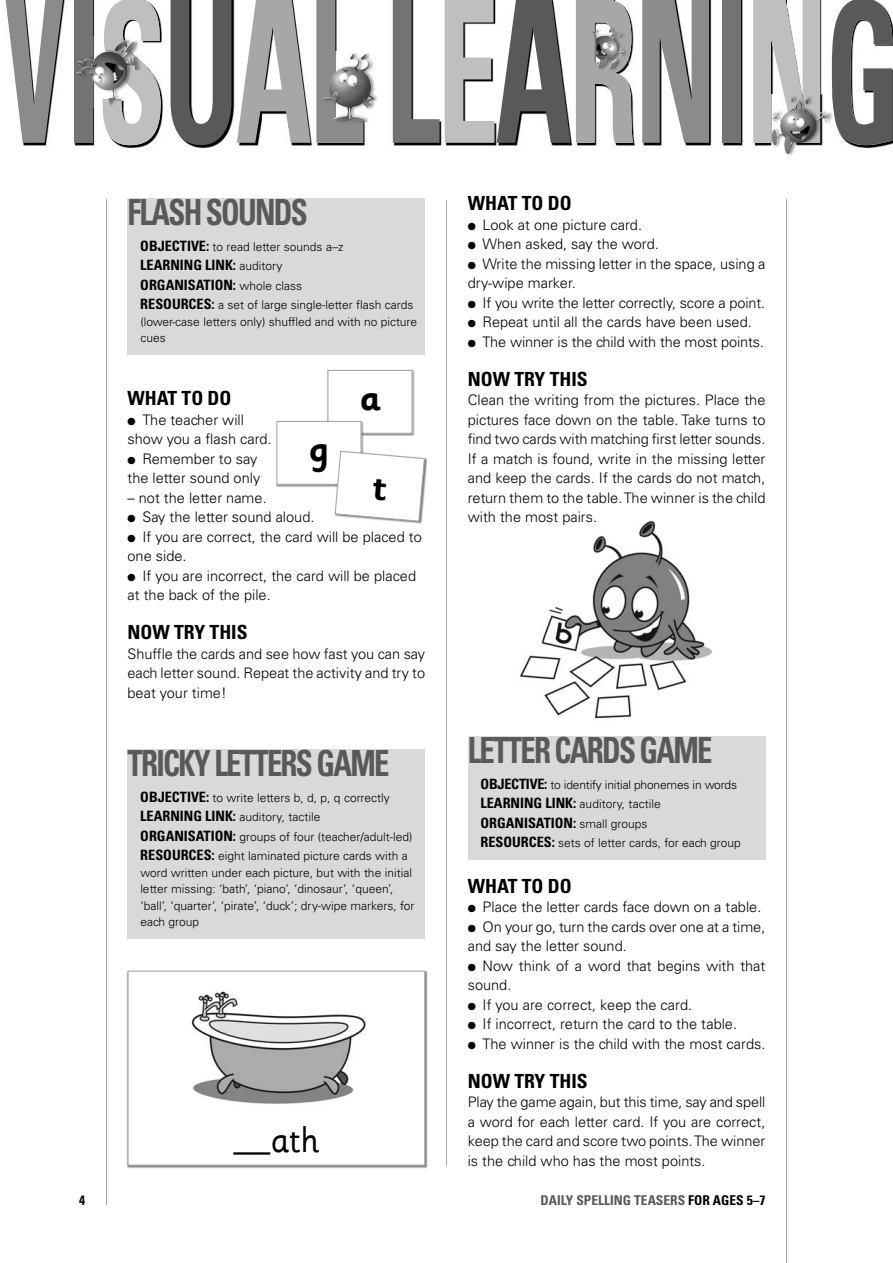
<style>
.page{position:relative;width:893px;height:1263px;background:#fff}
.page>*{position:absolute;margin:0;border:0;box-sizing:border-box;transform-origin:0 0}
.t1{font:700 condensed 36px "Univers LT Std";letter-spacing:-.055em;color:#595959;scale:.85 1}
.t2{font:36px "Sassoon Infant Com";color:#000}
.t3{font:700 36px "Sassoon Infant Com";color:#000}
.t4{font:700 condensed 19.5px "Univers LT Std";color:#000}
.t5{font:300 14.55px/19.5px "Univers LT Std";color:#000;text-align:justify}
.t6{font:700 condensed 14.25px/19.5px "Univers LT Std";color:#000}
.t7{font:700 condensed 13.5px "Univers LT Std";color:#595959}
.t8{font:700 condensed 13.5px "Univers LT Std";color:#000}
.t9{font:300 12px/16.5px "Univers LT Std";color:#000}
.s1{font-weight:700;font-stretch:condensed;font-size:14.25px}
.s2{font-weight:300;font-stretch:normal;font-size:12px}
.s3{color:#000}
</style>
<div class="page">
<img style="left:23px;top:0;width:865px;height:149px">
<div style="left:74px;top:0;width:18px;height:143px;background:#737373"></div>
<svg style="left:102px;top:0;width:59px;height:145px"></svg>
<svg style="left:171px;top:0;width:60px;height:145px"></svg>
<svg style="left:237px;top:0;width:126px;height:143px"></svg>
<svg style="left:393px;top:0;width:177px;height:143px"></svg>
<svg style="left:576px;top:0;width:57px;height:143px"></svg>
<svg style="left:642px;top:0;width:67px;height:143px"></svg>
<div style="left:722px;top:0;width:18px;height:143px;background:#737373"></div>
<svg style="left:753px;top:0;width:67px;height:143px;background:#c5c5c5"></svg>
<hr style="left:106px;top:199px;width:1px;height:1006px;background:#a7a7a7">
<hr style="left:446px;top:199px;width:1px;height:966px;background:#a7a7a7">
<hr style="left:786px;top:199px;width:1px;height:1064px;background:#a7a7a7">
<img style="left:363px;top:51px;width:15px;height:73px">
<img style="left:322px;top:51px;width:41px;height:73px">
<img style="left:350px;top:54px;width:21px;height:29px">
<img style="left:771px;top:94px;width:63px;height:61px">
<img style="left:784px;top:94px;width:36px;height:49px">
<img style="left:794px;top:98px;width:28px;height:22px">
<img style="left:590px;top:26px;width:39px;height:46px">
<img style="left:596px;top:28px;width:28px;height:28px">
<img style="left:76px;top:37px;width:27px;height:71px">
<img style="left:103px;top:37px;width:39px;height:71px">
<img style="left:106px;top:56px;width:31px;height:49px">
<img style="left:519px;top:520px;width:193px;height:199px">
<div style="left:128px;top:198px;width:297px;height:157px;background:#d9d9d9"></div>
<div style="left:128px;top:749px;width:297px;height:190px;background:#d9d9d9"></div>
<div style="left:468px;top:736px;width:297px;height:124px;background:#d9d9d9"></div>
<img style="left:127px;top:970px;width:301px;height:198px">
<svg style="left:128px;top:971px;width:297px;height:195px"></svg>
<img style="left:187px;top:985px;width:184px;height:126px">
<img style="left:404px;top:458px;width:23px;height:66px">
<svg style="left:5px;top:0;width:63px;height:143px"></svg>
<svg style="left:832px;top:0;width:61px;height:145px"></svg>
<svg style="left:276px;top:370px;width:149px;height:152px"></svg>
<h1 class="t1" style="left:128px;top:199px;width:214px">FLASH SOUNDS</h1>
<p class="t9" style="left:140px;top:239px;width:204px"><span class="s1">OBJECTIVE:</span> to read letter sounds a–z</p>
<p class="t6" style="left:140px;top:257px;width:163px">LEARNING LINK: <span class="s2">auditory<br></span>ORGANISATION: <span class="s2">whole class</span></p>
<p class="t9" style="left:140px;top:298px;width:278px"><span class="s1">RESOURCES:</span> a set of large single-letter flash cards (lower-case letters only) shuffled and with no picture cues</p>
<h2 class="t4" style="left:128px;top:391px;width:105px">WHAT TO DO</h2>
<p class="t5" style="left:142px;top:411px;width:103px">The teacher will</p>
<p class="t5" style="left:128px;top:430px;width:146px">show you a flash card.</p>
<p class="t5" style="left:142px;top:450px;width:117px">Remember to say</p>
<p class="t5" style="left:128px;top:469px;width:134px">the letter sound only</p>
<p class="t5" style="left:128px;top:489px;width:141px">– not the letter name.</p>
<p class="t5" style="left:142px;top:508px;width:174px">Say the letter sound aloud.</p>
<p class="t5" style="left:142px;top:528px;width:281px">If you are correct, the card will be placed to</p>
<p class="t5" style="left:128px;top:547px;width:61px">one side.</p>
<p class="t5" style="left:142px;top:567px;width:275px">If you are incorrect, the card will be placed</p>
<p class="t5" style="left:128px;top:586px;width:145px">at the back of the pile.</p>
<h2 class="t4" style="left:128px;top:625px;width:121px">NOW TRY THIS</h2>
<p class="t5" style="left:128px;top:645px;width:299px">Shuffle the cards and see how fast you can say each letter sound. Repeat the activity and try to beat your time!</p>
<h1 class="t3" style="left:359px;top:375px;width:23px">a</h1>
<h1 class="t3" style="left:308px;top:426px;width:22px">g</h1>
<h1 class="t1" style="left:128px;top:750px;width:310px">TRICKY LETTERS GAME</h1>
<p class="t9" style="left:140px;top:789px;width:274px;line-height:19.5px"><span class="s1">OBJECTIVE:</span> to write letters b, d, p, q correctly <span class="s1">LEARNING LINK:</span> auditory, tactile <span class="s1">ORGANISATION:</span> groups of four (teacher/adult-led)<br><span class="s1">RESOURCES:</span> eight laminated picture cards with a</p>
<p class="t9" style="left:140px;top:865px;width:276px">word written under each picture, but with the initial letter missing: ‘bath’, ‘piano’, ‘dinosaur’, ‘queen’, ‘ball’, ‘quarter’, ‘pirate’, ‘duck’; dry-wipe markers, for each group</p>
<h1 class="t2" style="left:233px;top:1117px;width:88px">__ath</h1>
<h2 class="t4" style="left:468px;top:196px;width:105px">WHAT TO DO</h2>
<p class="t5" style="left:483px;top:216px;width:161px">Look at one picture card.</p>
<p class="t5" style="left:483px;top:235px;width:178px">When asked, say the word.</p>
<p class="t5" style="left:483px;top:255px;width:284px">Write the missing letter in the space, using a</p>
<p class="t5" style="left:468px;top:274px;width:110px">dry-wipe marker.</p>
<p class="t5" style="left:483px;top:294px;width:284px">If you write the letter correctly, score a point.</p>
<p class="t5" style="left:483px;top:313px;width:271px">Repeat until all the cards have been used.</p>
<p class="t5" style="left:483px;top:333px;width:283px">The winner is the child with the most points.</p>
<h2 class="t4" style="left:468px;top:372px;width:121px">NOW TRY THIS</h2>
<p class="t5" style="left:468px;top:391px;width:299px">Clean the writing from the pictures. Place the pictures face down on the table. Take turns to find two cards with matching first letter sounds.<br>If a match is found, write in the missing letter and keep the cards. If the cards do not match, return them to the table. The winner is the child with the most pairs.</p>
<h1 class="t1" style="left:468px;top:737px;width:290px">LETTER CARDS GAME</h1>
<p class="t9" style="left:480px;top:776px;width:258px;line-height:19.5px"><span class="s1">OBJECTIVE:</span> to identify initial phonemes in words<br><span class="s1">LEARNING LINK:</span> auditory, tactile</p>
<p class="t6" style="left:480px;top:814px;width:169px">ORGANISATION: <span class="s2">small groups</span></p>
<p class="t9" style="left:480px;top:836px;width:262px"><span class="s1">RESOURCES:</span> sets of letter cards, for each group</p>
<h2 class="t4" style="left:468px;top:879px;width:105px">WHAT TO DO</h2>
<p class="t5" style="left:483px;top:898px;width:280px">Place the letter cards face down on a table.</p>
<p class="t5" style="left:483px;top:918px;width:284px">On your go, turn the cards over one at a time,</p>
<p class="t5" style="left:468px;top:937px;width:161px">and say the letter sound.</p>
<p class="t5" style="left:483px;top:957px;width:284px">Now think of a word that begins with that</p>
<p class="t5" style="left:468px;top:976px;width:45px">sound.</p>
<p class="t5" style="left:483px;top:996px;width:211px">If you are correct, keep the card.</p>
<p class="t5" style="left:483px;top:1015px;width:256px">If incorrect, return the card to the table.</p>
<p class="t5" style="left:483px;top:1035px;width:284px">The winner is the child with the most cards.</p>
<h2 class="t4" style="left:468px;top:1074px;width:121px">NOW TRY THIS</h2>
<p class="t5" style="left:468px;top:1093px;width:299px">Play the game again, but this time, say and spell a word for each letter card. If you are correct, keep the card and score two points. The winner is the child who has the most points.</p>
<p class="t8" style="left:79px;top:1195px;width:7px">4</p>
<p class="t7" style="left:541px;top:1195px;width:226px">DAILY SPELLING TEASERS <span class="s3">FOR AGES 5–7</span></p>
</div>
